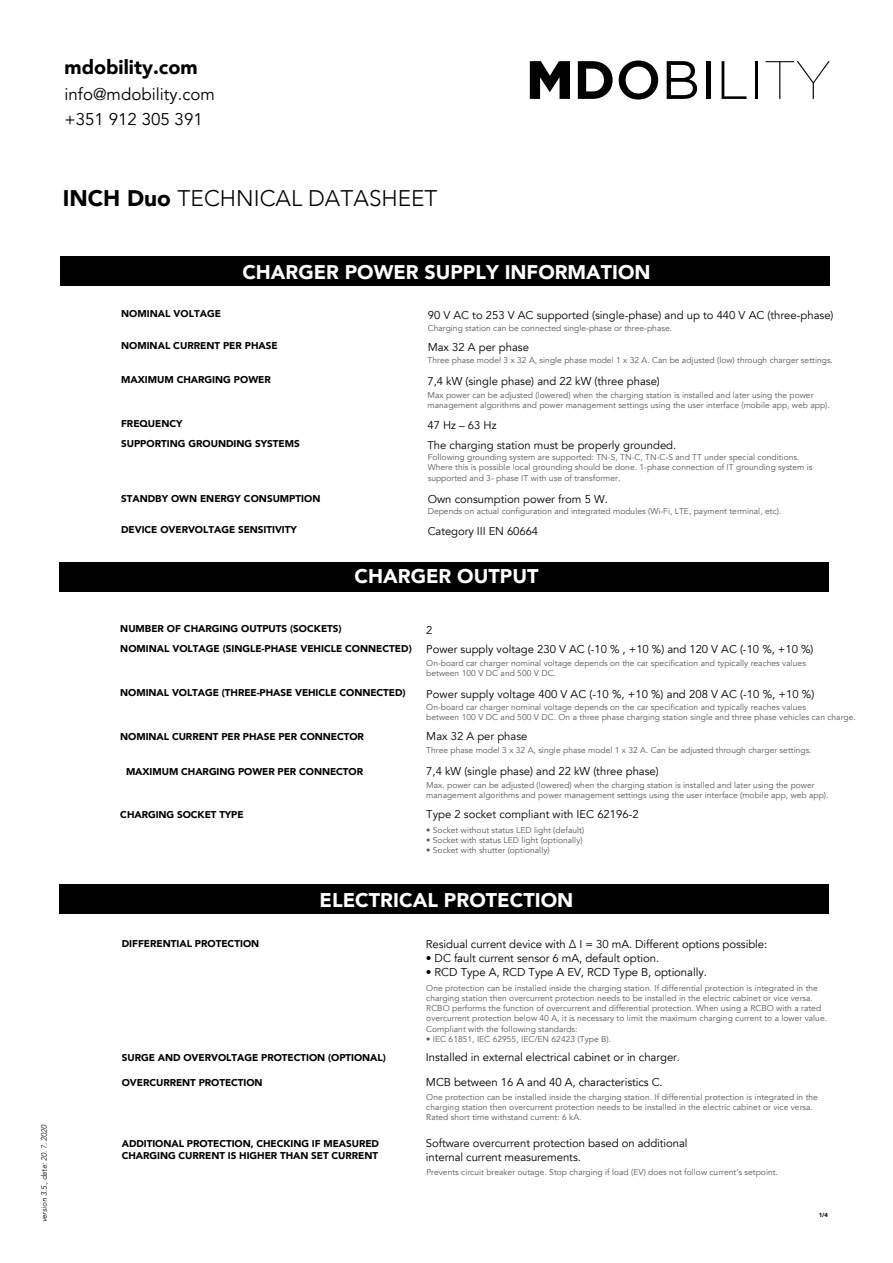
<style>
.page{position:relative;width:893px;height:1263px;background:#fff}
.page>*{position:absolute;margin:0;border:0;box-sizing:border-box;transform-origin:0 0}
.t1{font:300 22.5px "Avenir";color:#000}
.t2{font:900 19.8px "Avenir";color:#fff}
.t3{font:900 19.8px "Avenir";color:#000}
.t4{font:16.95px/25.3px "Avenir";color:#000}
.t5{font:11.4px/24.5px "Avenir";letter-spacing:-.005em;color:#000}
.t6{font:11.25px/19.6px "Avenir";color:#000}
.t7{font:900 9.9px/19.6px "Avenir";letter-spacing:-.005em;color:#000}
.t8{font:8.4px/10.2px "Avenir";letter-spacing:.005em;color:#595959}
.t9{font:italic 300 7.8px "Avenir";letter-spacing:-.005em;color:#000}
.t10{font:900 5.85px "Avenir";color:#000}
.s1{font-weight:900}
</style>
<div class="page">
<div style="left:61px;top:256px;width:769px;height:30px;background:#000"></div>
<div style="left:59px;top:562px;width:770px;height:30px;background:#000"></div>
<div style="left:59px;top:884px;width:769px;height:30px;background:#000"></div>
<svg style="left:530px;top:61px;width:40px;height:38px"></svg>
<svg style="left:578px;top:61px;width:35px;height:38px"></svg>
<svg style="left:619px;top:61px;width:39px;height:39px"></svg>
<svg style="left:667px;top:61px;width:30px;height:38px"></svg>
<hr style="left:706px;top:61px;width:4px;height:38px;background:#000">
<svg style="left:722px;top:61px;width:24px;height:38px"></svg>
<hr style="left:755px;top:61px;width:3px;height:38px;background:#000">
<svg style="left:766px;top:61px;width:64px;height:38px"></svg>
<h2 class="t3" style="left:65px;top:50px;width:135px">mdobility.com</h2>
<h3 class="t4" style="left:65px;top:81px;width:152px">info@mdobility.com +351 912 305 391</h3>
<h1 class="t1" style="left:63px;top:185px;width:376px"><span class="s1">INCH Duo</span> TECHNICAL DATASHEET</h1>
<p class="t9" style="left:39px;top:1222px;width:99px;rotate:-90deg">version 3.5., date: 20. 7. 2020</p>
<h2 class="t2" style="left:242px;top:255px;width:410px">CHARGER POWER SUPPLY INFORMATION</h2>
<h3 class="t6" style="left:428px;top:305px;width:407px">90 V AC to 253 V AC supported (single-phase) and up to 440 V AC (three-phase)</h3>
<p class="t8" style="left:428px;top:323px;width:246px">Charging station can be connected single-phase or three-phase.</p>
<p class="t7" style="left:121px;top:304px;width:102px">NOMINAL VOLTAGE</p>
<p class="t7" style="left:121px;top:336px;width:158px">NOMINAL CURRENT PER PHASE</p>
<h3 class="t6" style="left:428px;top:337px;width:103px">Max 32 A per phase</h3>
<p class="t7" style="left:121px;top:370px;width:151px">MAXIMUM CHARGING POWER</p>
<p class="t7" style="left:121px;top:414px;width:180px">FREQUENCY<br>SUPPORTING GROUNDING SYSTEMS</p>
<p class="t8" style="left:428px;top:355px;width:407px">Three phase model 3 x 32 A, single phase model 1 x 32 A. Can be adjusted (low) through charger settings.</p>
<p class="t8" style="left:428px;top:390px;width:404px">Max power can be adjusted (lowered) when the charging station is installed and later using the power management algorithms and power management settings using the user interface (mobile app, web app).</p>
<h3 class="t6" style="left:427px;top:371px;width:234px">7,4 kW (single phase) and 22 kW (three phase)</h3>
<h3 class="t6" style="left:427px;top:415px;width:250px">47 Hz – 63 Hz<br>The charging station must be properly grounded.</h3>
<p class="t7" style="left:121px;top:488px;width:201px">STANDBY OWN ENERGY CONSUMPTION</p>
<p class="t7" style="left:121px;top:520px;width:177px">DEVICE OVERVOLTAGE SENSITIVITY</p>
<p class="t8" style="left:428px;top:452px;width:386px">Following grounding system are supported: TN-S, TN-C, TN-C-S and TT under special conditions.<br>Where this is possible local grounding should be done. 1-phase connection of IT grounding system is supported and 3- phase IT with use of transformer.</p>
<h3 class="t6" style="left:428px;top:490px;width:182px">Own consumption power from 5 W.</h3>
<h3 class="t6" style="left:428px;top:521px;width:112px">Category III EN 60664</h3>
<h2 class="t2" style="left:355px;top:559px;width:185px">CHARGER OUTPUT</h2>
<p class="t8" style="left:428px;top:506px;width:355px">Depends on actual configuration and integrated modules (Wi-Fi, LTE, payment terminal, etc).</p>
<p class="t7" style="left:120px;top:618px;width:293px">NUMBER OF CHARGING OUTPUTS (SOCKETS)<br>NOMINAL VOLTAGE (SINGLE-PHASE VEHICLE CONNECTED)</p>
<p class="t7" style="left:120px;top:682px;width:287px">NOMINAL VOLTAGE (THREE-PHASE VEHICLE CONNECTED)</p>
<p class="t7" style="left:120px;top:727px;width:245px">NOMINAL CURRENT PER PHASE PER CONNECTOR</p>
<p class="t7" style="left:126px;top:761px;width:239px">MAXIMUM CHARGING POWER PER CONNECTOR</p>
<p class="t7" style="left:120px;top:805px;width:125px">CHARGING SOCKET TYPE</p>
<h3 class="t6" style="left:426px;top:620px;width:8px">2</h3>
<h3 class="t6" style="left:426px;top:640px;width:389px">Power supply voltage 230 V AC (-10 % , +10 %) and 120 V AC (-10 %, +10 %)</h3>
<p class="t8" style="left:426px;top:658px;width:381px">On-board car charger nominal voltage depends on the car specification and typically reaches values between 100 V DC and 500 V DC.</p>
<p class="t8" style="left:426px;top:702px;width:431px">On-board car charger nominal voltage depends on the car specification and typically reaches values<br>between 100 V DC and 500 V DC. On a three phase charging station single and three phase vehicles can charge.</p>
<p class="t8" style="left:426px;top:745px;width:387px">Three phase model 3 x 32 A, single phase model 1 x 32 A. Can be adjusted through charger settings.</p>
<p class="t8" style="left:426px;top:780px;width:404px">Max. power can be adjusted (lowered) when the charging station is installed and later using the power management algorithms and power management settings using the user interface (mobile app, web app).</p>
<p class="t8" style="left:426px;top:825px;width:159px">• Socket without status LED light (default)</p>
<p class="t8" style="left:426px;top:835px;width:158px">• Socket with status LED light (optionally)</p>
<p class="t8" style="left:426px;top:845px;width:125px">• Socket with shutter (optionally)</p>
<h3 class="t6" style="left:426px;top:684px;width:389px">Power supply voltage 400 V AC (-10 %, +10 %) and 208 V AC (-10 %, +10 %)</h3>
<h3 class="t6" style="left:426px;top:727px;width:103px">Max 32 A per phase</h3>
<h3 class="t6" style="left:426px;top:761px;width:234px">7,4 kW (single phase) and 22 kW (three phase)</h3>
<h3 class="t6" style="left:426px;top:805px;width:214px">Type 2 socket compliant with IEC 62196-2</h3>
<h2 class="t2" style="left:320px;top:883px;width:255px">ELECTRICAL PROTECTION</h2>
<p class="t7" style="left:122px;top:933px;width:139px">DIFFERENTIAL PROTECTION</p>
<h3 class="t5" style="left:426px;top:932px;width:343px">Residual current device with Δ I = 30 mA. Different options possible:</h3>
<h3 class="t5" style="left:426px;top:946px;width:235px">• DC fault current sensor 6 mA, default option.</h3>
<h3 class="t5" style="left:426px;top:960px;width:282px">• RCD Type A, RCD Type A EV, RCD Type B, optionally.</h3>
<p class="t7" style="left:122px;top:1048px;width:266px">SURGE AND OVERVOLTAGE PROTECTION (OPTIONAL)</p>
<p class="t7" style="left:122px;top:1072px;width:142px">OVERCURRENT PROTECTION</p>
<p class="t7" style="left:122px;top:1137px;width:259px;line-height:11.9px">ADDITIONAL PROTECTION, CHECKING IF MEASURED<br>CHARGING CURRENT IS HIGHER THAN SET CURRENT</p>
<p class="t8" style="left:426px;top:983px;width:402px">One protection can be installed inside the charging station. If differential protection is integrated in the charging station then overcurrent protection needs to be installed in the electric cabinet or vice versa.<br>RCBO performs the function of overcurrent and differential protection. When using a RCBO with a rated overcurrent protection below 40 A, it is necessary to limit the maximum charging current to a lower value.<br>Compliant with the following standards:</p>
<p class="t8" style="left:426px;top:1034px;width:186px">• IEC 61851, IEC 62955, IEC/EN 62423 (Type B).</p>
<h3 class="t5" style="left:426px;top:1045px;width:256px">Installed in external electrical cabinet or in charger.<br>MCB between 16 A and 40 A, characteristics C.</h3>
<p class="t8" style="left:426px;top:1092px;width:393px">One protection can be installed inside the charging station. If differential protection is integrated in the charging station then overcurrent protection needs to be installed in the electric cabinet or vice versa.<br>Rated short time withstand current: 6 kA.</p>
<h3 class="t5" style="left:426px;top:1136px;width:263px;line-height:13.6px">Software overcurrent protection based on additional internal current measurements.</h3>
<p class="t8" style="left:426px;top:1167px;width:353px">Prevents circuit breaker outage. Stop charging if load (EV) does not follow current’s setpoint.</p>
<p class="t10" style="left:819px;top:1209px;width:11px">1/4</p>
</div>
